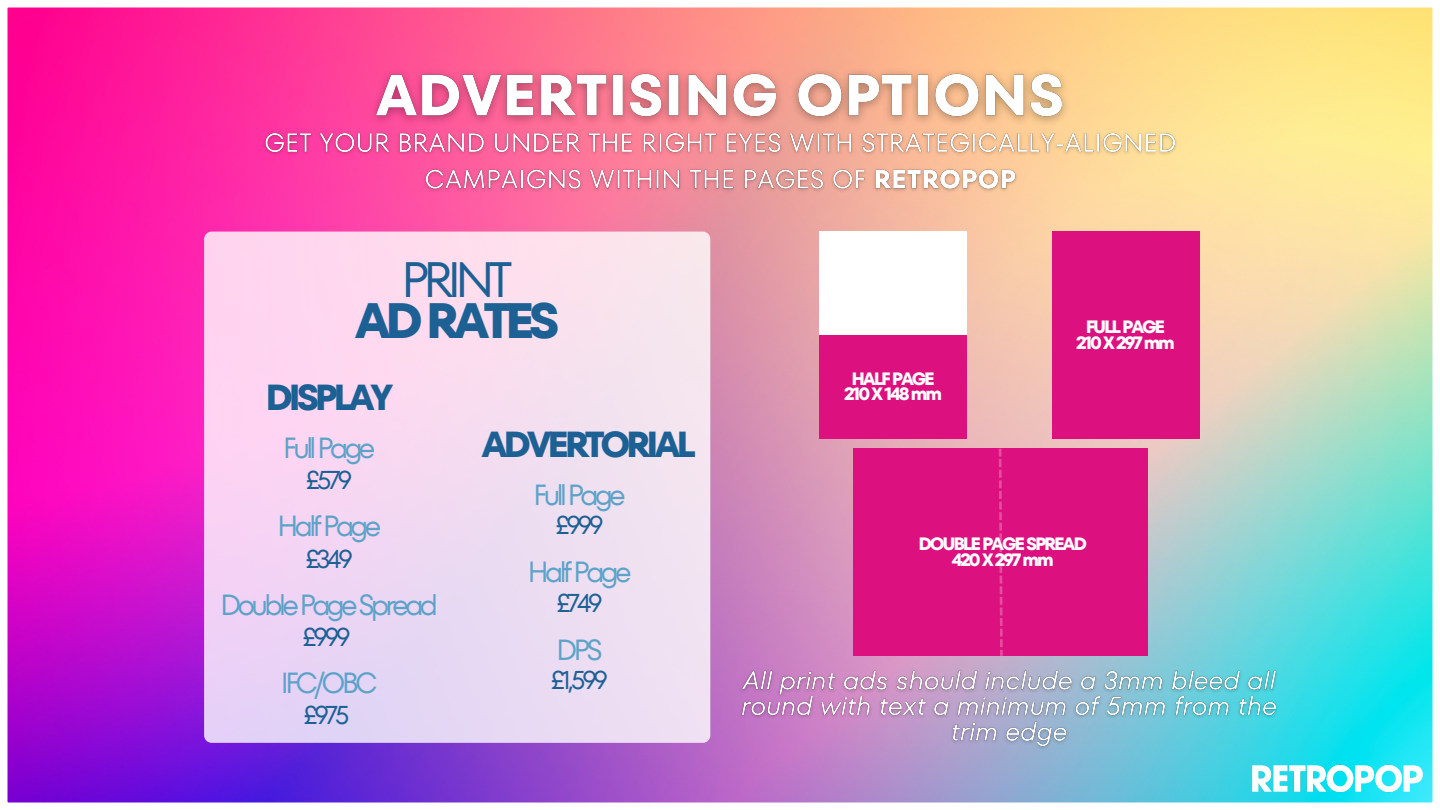
<style>
.page{position:relative;width:1440px;height:810px;background:#fff}
.page>*{position:absolute;margin:0;border:0;box-sizing:border-box;transform-origin:0 0}
.t1{font:700 49.5px "TT Fors";letter-spacing:-.12em;color:#1c6094}
.t2{font:49.5px "TT Fors";letter-spacing:-.12em;color:#1c6094}
.t3{font:700 36.1px "TT Fors";letter-spacing:-.12em;color:#1c6094}
.t4{font:29px "TT Fors";letter-spacing:-.12em;color:#5da2c8}
.t5{font:25.7px "TT Fors";letter-spacing:-.12em;color:#1c6094}
.t6{font:700 17.8px "TT Fors";letter-spacing:-.12em;color:#fff}
</style>
<div class="page">
<img style="left:7px;top:7px;width:1426px;height:796px">
<p class="t2" style="left:402px;top:245px;width:113px">PRINT</p>
<p class="t1" style="left:355px;top:286px;width:206px">AD RATES</p>
<p class="t3" style="left:265px;top:372px;width:129px">DISPLAY</p>
<p class="t4" style="left:283px;top:428px;width:94px">Ful Page</p>
<p class="t5" style="left:306px;top:462px;width:47px">£579</p>
<p class="t4" style="left:278px;top:506px;width:105px">Half Page</p>
<p class="t5" style="left:306px;top:541px;width:49px">£349</p>
<p class="t4" style="left:221px;top:584px;width:219px">Double Page Spread</p>
<p class="t5" style="left:303px;top:619px;width:49px">£999</p>
<p class="t4" style="left:281px;top:662px;width:99px">IFC/OBC</p>
<p class="t5" style="left:304px;top:697px;width:47px">£975</p>
<p class="t3" style="left:482px;top:419px;width:216px">ADVERTORIAL</p>
<p class="t4" style="left:534px;top:474px;width:94px">Ful Page</p>
<p class="t5" style="left:556px;top:507px;width:49px">£999</p>
<p class="t4" style="left:528px;top:552px;width:105px">Half Page</p>
<p class="t5" style="left:557px;top:585px;width:47px">£749</p>
<p class="t4" style="left:556px;top:629px;width:48px">DPS</p>
<p class="t5" style="left:551px;top:662px;width:58px">£1,599</p>
<p class="t6" style="left:851px;top:366px;width:85px">HALF PAGE</p>
<p class="t6" style="left:844px;top:382px;width:99px">210 X 148 mm</p>
<p class="t6" style="left:1086px;top:314px;width:81px">FULL PAGE</p>
<p class="t6" style="left:1076px;top:330px;width:100px">210 X 297 mm</p>
<p class="t6" style="left:919px;top:531px;width:170px">DOUBLE PAGE SPREAD</p>
<p class="t6" style="left:952px;top:547px;width:103px">420 X 297 mm</p>
</div>
